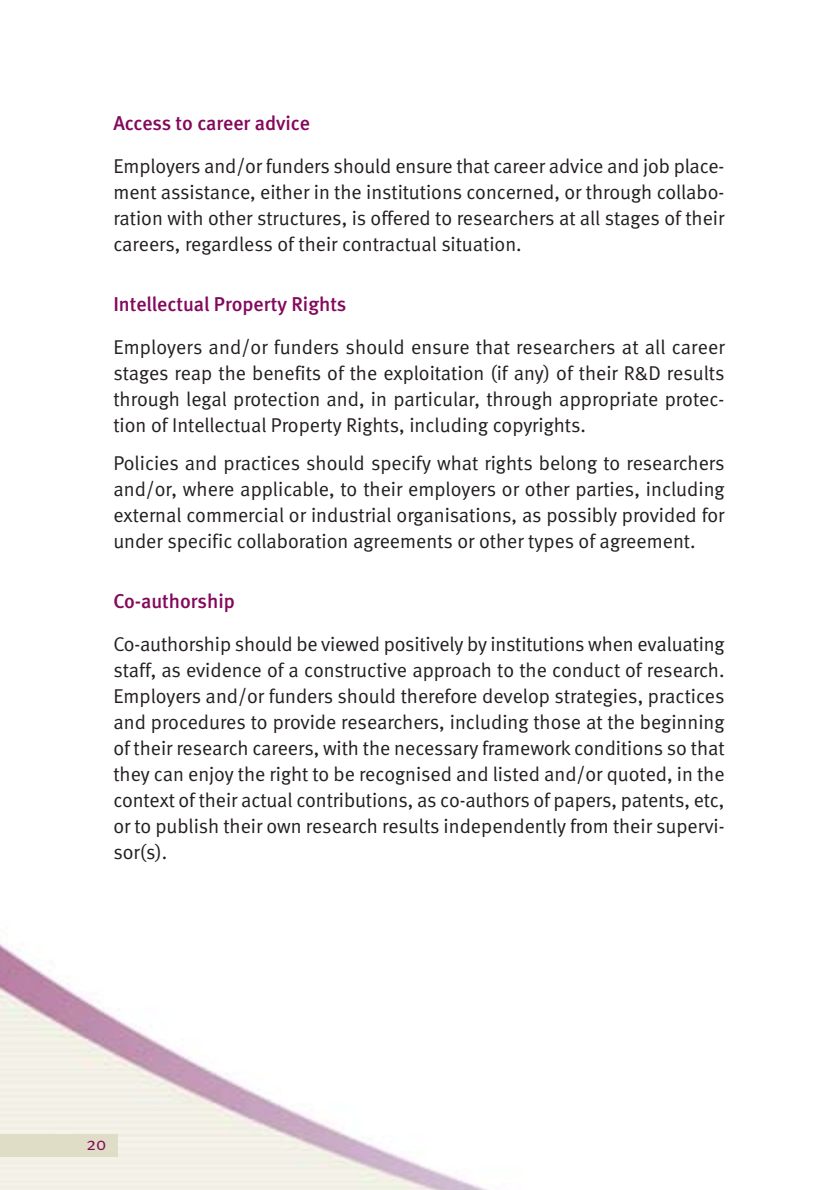
<style>
.page{position:relative;width:840px;height:1190px;background:#fff}
.page>*{position:absolute;margin:0;border:0;box-sizing:border-box;transform-origin:0 0}
.t1{font:20px/26px "Meta Normal";color:#231f20;text-align:justify}
.t2{font:500 20px "Meta";color:#83085b}
.t3{font:18px "Meta Normal";color:#83085b}
</style>
<div class="page">
<img style="left:0;top:943px;width:488px;height:247px">
<div style="left:0;top:1134px;width:117px;height:23px;background:#e0ddc6"></div>
<p class="t2" style="left:113px;top:115px;width:198px">Access to career advice</p>
<p class="t1" style="left:113px;top:155px;width:613px">Employers and/or funders should ensure that career advice and job place&shy;ment assistance, either in the institutions concerned, or through collabo&shy;ration with other structures, is offered to researchers at all stages of their careers, regardless of their contractual situation.</p>
<p class="t2" style="left:113px;top:296px;width:235px">Intellectual Property Rights</p>
<p class="t1" style="left:113px;top:336px;width:613px">Employers and/or funders should ensure that researchers at all career stages reap the benefits of the exploitation (if any) of their R&amp;D results through legal protection and, in particular, through appropriate protec&shy;tion of Intellectual Property Rights, including copyrights.</p>
<p class="t1" style="left:113px;top:451px;width:613px">Policies and practices should specify what rights belong to researchers and/or, where applicable, to their employers or other parties, including external commercial or industrial organisations, as possibly provided for under specific collaboration agreements or other types of agreement.</p>
<p class="t2" style="left:113px;top:593px;width:123px">Co-authorship</p>
<p class="t1" style="left:113px;top:632px;width:613px">Co-authorship should be viewed positively by institutions when evaluating staff, as evidence of a constructive approach to the conduct of research.<br>Employers and/or funders should therefore develop strategies, practices and procedures to provide researchers, including those at the beginning of their research careers, with the necessary framework conditions so that they can enjoy the right to be recognised and listed and/or quoted, in the context of their actual contributions, as co-authors of papers, patents, etc, or to publish their own research results independently from their supervi&shy;sor(s).</p>
<p class="t3" style="left:87px;top:1136px;width:21px">20</p>
</div>
